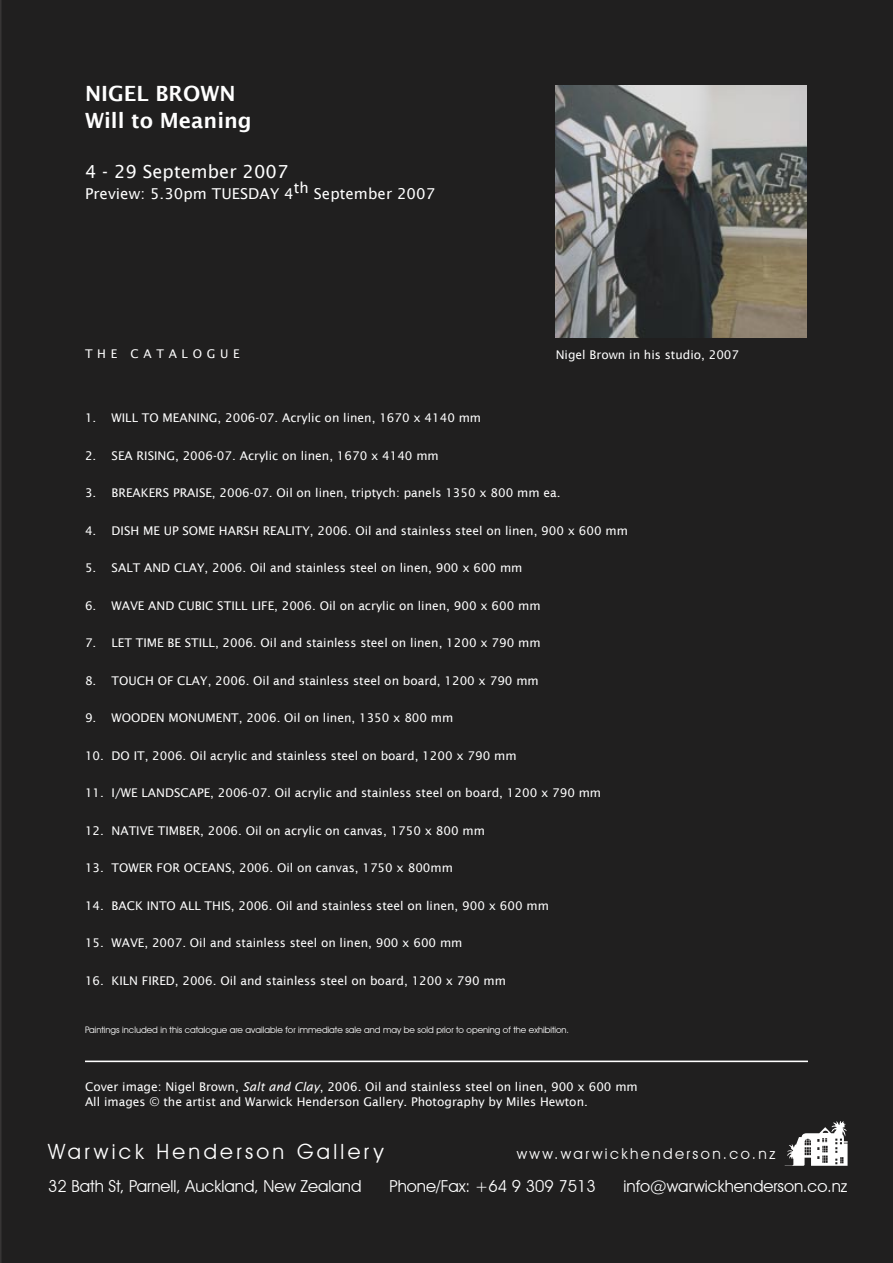
<style>
.page{position:relative;width:893px;height:1263px;background:#201f1f}
.page>*{position:absolute;margin:0;border:0;box-sizing:border-box;transform-origin:0 0}
.t1{font:21px "Avant Garde IT Cby BT";letter-spacing:.16em;color:#fff}
.t2{font:600 21px/27px "Lucida Sans";color:#fff}
.t3{font:18px "Lucida Sans";letter-spacing:.005em;color:#fff}
.t4{font:16.5px "Avant Garde IT Cby BT";color:#fff}
.t5{font:15px "Lucida Sans";letter-spacing:.005em;color:#fff}
.t6{font:15px "Avant Garde IT Cby BT";letter-spacing:.16em;color:#fff}
.t7{font:12px/15px "Lucida Sans";color:#fff}
.t8{font:12px "Lucida Sans";letter-spacing:.39em;color:#fff}
.t9{font:9px "Avant Garde IT Cby BT";color:#fff}
.s1{font-style:italic}
</style>
<div class="page">
<img style="left:556px;top:85px;width:250px;height:252px">
<hr style="left:85px;top:1061px;width:723px;height:1px;background:#fff">
<svg style="left:785px;top:1121px;width:63px;height:45px"></svg>
<h1 class="t2" style="left:85px;top:80px;width:168px">NIGEL BROWN<br>Will to Meaning</h1>
<h2 class="t3" style="left:85px;top:161px;width:205px">4 - 29 September 2007</h2>
<p class="t5" style="left:85px;top:185px;width:352px">Preview: 5.30pm TUESDAY 4th September 2007</p>
<p class="t8" style="left:85px;top:346px;width:156px">THE CATALOGUE</p>
<p class="t7" style="left:556px;top:347px;width:185px">Nigel Brown in his studio, 2007</p>
<p class="t7" style="left:85px;top:410px;width:398px">1. WILL TO MEANING, 2006-07. Acrylic on linen, 1670 x 4140 mm</p>
<p class="t7" style="left:85px;top:448px;width:355px">2. SEA RISING, 2006-07. Acrylic on linen, 1670 x 4140 mm</p>
<p class="t7" style="left:85px;top:485px;width:477px">3. BREAKERS PRAISE, 2006-07. Oil on linen, triptych: panels 1350 x 800 mm ea.</p>
<p class="t7" style="left:85px;top:523px;width:544px">4. DISH ME UP SOME HARSH REALITY, 2006. Oil and stainless steel on linen, 900 x 600 mm</p>
<p class="t7" style="left:85px;top:560px;width:439px">5. SALT AND CLAY, 2006. Oil and stainless steel on linen, 900 x 600 mm</p>
<p class="t7" style="left:85px;top:598px;width:457px">6. WAVE AND CUBIC STILL LIFE, 2006. Oil on acrylic on linen, 900 x 600 mm</p>
<p class="t7" style="left:85px;top:635px;width:457px">7. LET TIME BE STILL, 2006. Oil and stainless steel on linen, 1200 x 790 mm</p>
<p class="t7" style="left:85px;top:673px;width:455px">8. TOUCH OF CLAY, 2006. Oil and stainless steel on board, 1200 x 790 mm</p>
<p class="t7" style="left:85px;top:710px;width:370px">9. WOODEN MONUMENT, 2006. Oil on linen, 1350 x 800 mm</p>
<p class="t7" style="left:85px;top:748px;width:433px">10. DO IT, 2006. Oil acrylic and stainless steel on board, 1200 x 790 mm</p>
<p class="t7" style="left:85px;top:785px;width:518px">11. I/WE LANDSCAPE, 2006-07. Oil acrylic and stainless steel on board, 1200 x 790 mm</p>
<p class="t7" style="left:85px;top:823px;width:401px">12. NATIVE TIMBER, 2006. Oil on acrylic on canvas, 1750 x 800 mm</p>
<p class="t7" style="left:85px;top:860px;width:369px">13. TOWER FOR OCEANS, 2006. Oil on canvas, 1750 x 800mm</p>
<p class="t7" style="left:85px;top:898px;width:465px">14. BACK INTO ALL THIS, 2006. Oil and stainless steel on linen, 900 x 600 mm</p>
<p class="t7" style="left:85px;top:935px;width:379px">15. WAVE, 2007. Oil and stainless steel on linen, 900 x 600 mm</p>
<p class="t7" style="left:85px;top:973px;width:422px">16. KILN FIRED, 2006. Oil and stainless steel on board, 1200 x 790 mm</p>
<p class="t9" style="left:85px;top:1024px;width:485px">Paintings included in this catalogue are available for immediate sale and may be sold prior to opening of the exhibition.</p>
<p class="t7" style="left:85px;top:1079px;width:554px">Cover image: Nigel Brown, <span class="s1">Salt and Clay</span>, 2006. Oil and stainless steel on linen, 900 x 600 mm<br>All images © the artist and Warwick Henderson Gallery. Photography by Miles Hewton.</p>
<h1 class="t1" style="left:48px;top:1139px;width:337px">Warwick Henderson Gallery</h1>
<p class="t6" style="left:517px;top:1145px;width:260px">www.warwickhenderson.co.nz</p>
<h3 class="t4" style="left:48px;top:1176px;width:315px">32 Bath St, Parnell, Auckland, New Zealand</h3>
<h3 class="t4" style="left:389px;top:1176px;width:208px">Phone/Fax: +64 9 309 7513</h3>
<h3 class="t4" style="left:624px;top:1176px;width:225px">info@warwickhenderson.co.nz</h3>
</div>
